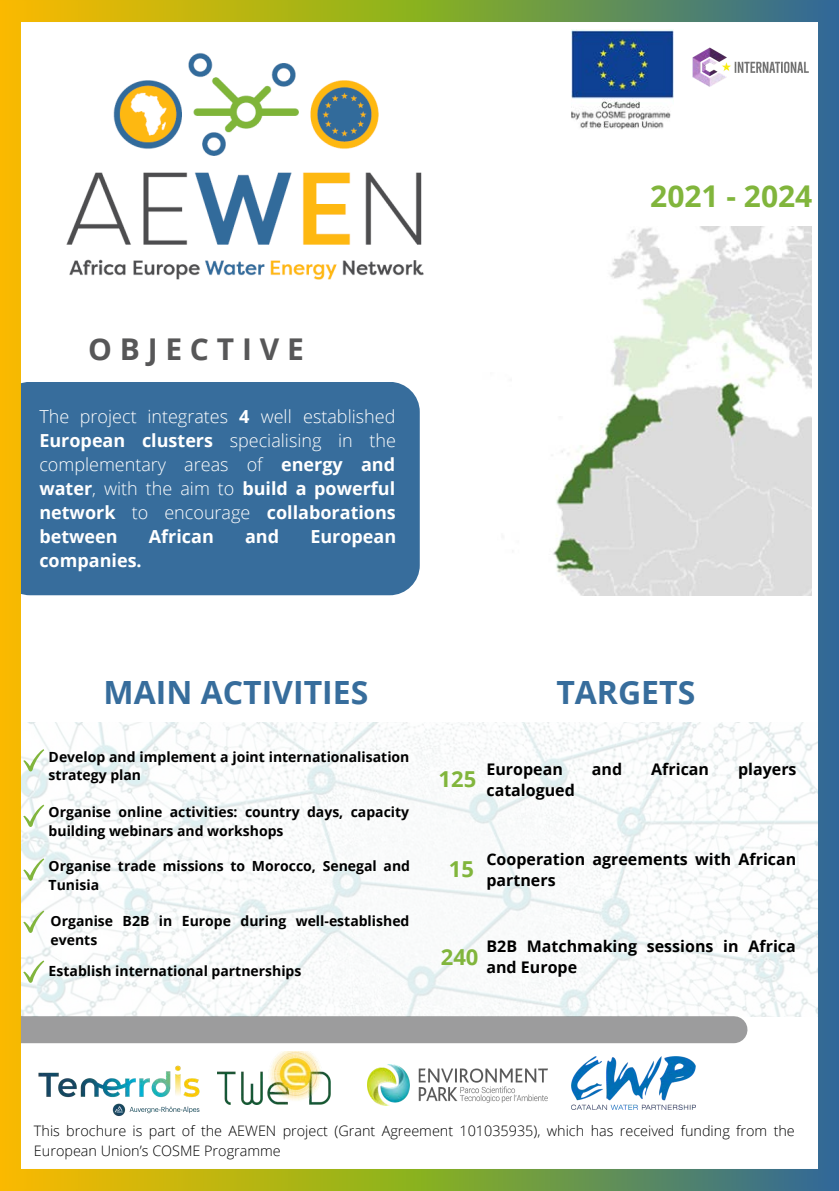
<style>
.page{position:relative;width:839px;height:1191px;background:#fff}
.page>*{position:absolute;margin:0;border:0;box-sizing:border-box;transform-origin:0 0}
.t1{font:700 32px "Open Sans";color:#376d9c}
.t2{font:700 30px "Open Sans";color:#81b53c}
.t3{font:700 30px "Open Sans";color:#575758}
.t4{font:700 22px "Open Sans";color:#81b53c}
.t5{font:300 18px/24px "Open Sans";color:#fff;text-align:justify}
.t6{font:700 18px "Open Sans";color:#fff}
.t7{font:700 16px/21.4px "Open Sans";color:#000}
.t8{font:300 14.4px/19.2px "Open Sans";color:#000}
.t9{font:700 14px/18.6px "Open Sans";color:#000}
.s1{font-weight:700}
</style>
<div class="page">
<img style="left:0;top:2px;width:838px;height:1186px">
<img style="left:21px;top:1048px;width:196px;height:87px">
<img style="left:571px;top:1057px;width:124px;height:52px">
<p class="t3" style="left:88px;top:328px;width:217px">O B J E C T I V E</p>
<p class="t5" style="left:39px;top:404px;width:358px">The project integrates <span class="s1">4</span> well established <span class="s1">European clusters</span> specialising in the complementary areas of <span class="s1">energy and water</span>, with the aim to <span class="s1">build a powerful network</span> to encourage <span class="s1">collaborations between</span></p>
<p class="t6" style="left:149px;top:523px;width:66px">African</p>
<p class="t6" style="left:245px;top:523px;width:36px">and</p>
<p class="t6" style="left:310px;top:523px;width:87px">European</p>
<p class="t6" style="left:39px;top:547px;width:104px">companies.</p>
<p class="t2" style="left:650px;top:175px;width:163px">2021 - 2024</p>
<p class="t1" style="left:104px;top:670px;width:266px">MAIN ACTIVITIES</p>
<p class="t1" style="left:556px;top:670px;width:140px">TARGETS</p>
<p class="t9" style="left:49px;top:747px;width:362px">Develop and implement a joint internationalisation strategy plan</p>
<p class="t9" style="left:49px;top:802px;width:362px">Organise online activities: country days, capacity building webinars and workshops</p>
<p class="t9" style="left:49px;top:856px;width:363px">Organise trade missions to Morocco, Senegal and<br>Tunisia</p>
<p class="t9" style="left:51px;top:912px;width:360px">Organise B2B in Europe during well-established events</p>
<p class="t9" style="left:49px;top:961px;width:254px">Establish international partnerships</p>
<p class="t4" style="left:438px;top:764px;width:39px">125</p>
<p class="t7" style="left:486px;top:758px;width:78px">European</p>
<p class="t7" style="left:592px;top:758px;width:32px">and</p>
<p class="t7" style="left:651px;top:758px;width:59px">African</p>
<p class="t7" style="left:738px;top:758px;width:60px">players</p>
<p class="t7" style="left:486px;top:779px;width:90px">catalogued</p>
<p class="t4" style="left:449px;top:853px;width:27px">15</p>
<p class="t7" style="left:486px;top:848px;width:311px">Cooperation agreements with African partners</p>
<p class="t4" style="left:441px;top:941px;width:39px">240</p>
<p class="t7" style="left:486px;top:935px;width:311px">B2B Matchmaking sessions in Africa and Europe</p>
<p class="t8" style="left:34px;top:1121px;width:762px">This brochure is part of the AEWEN project (Grant Agreement 101035935), which has received funding from the<br>European Union’s COSME Programme</p>
</div>
